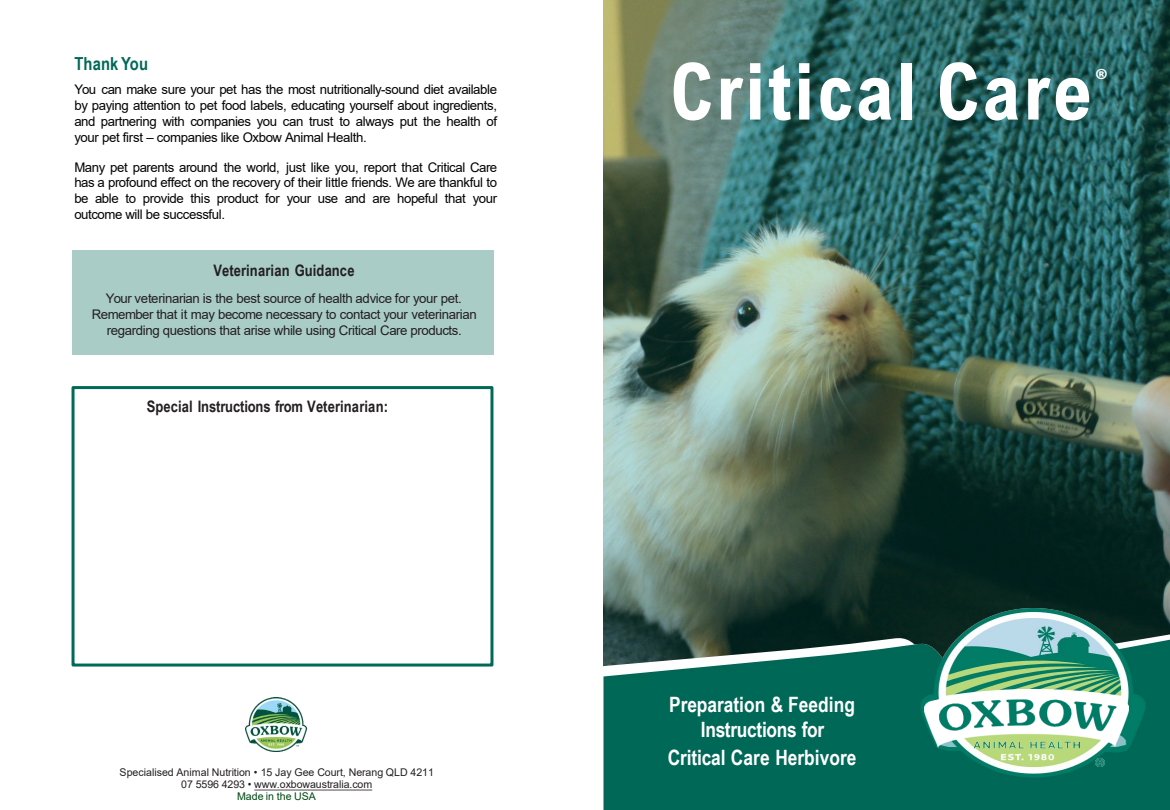
<style>
.page{position:relative;width:1170px;height:810px;background:#fff}
.page>*{position:absolute;margin:0;border:0;box-sizing:border-box;transform-origin:0 0}
.t1{font:700 78.75px "Arial Nova Cond";letter-spacing:.035em;color:#fff}
.t2{font:700 26.4px "Calibri";color:#fff}
.t3{font:700 21.15px/25.7px "Arial Narrow";color:#fff;text-align:center}
.t4{font:700 18px "Arial Narrow";letter-spacing:.01em;color:#016957}
.t5{font:700 15.9px "Arial Narrow";letter-spacing:.005em;color:#231f20}
.t6{font:13.2px/15.9px "Arial";letter-spacing:-.025em;color:#020302;text-align:justify}
.t7{font:13.2px/15.9px "Arial";letter-spacing:-.025em;color:#231f20;text-align:center}
.t8{font:10.65px/12px "Arial";letter-spacing:-.005em;color:#231f20;text-align:center}
.t9{font:10.65px "Arial";color:#004711}
</style>
<div class="page">
<img style="left:603px;top:0;width:567px;height:608px">
<img style="left:602px;top:608px;width:568px;height:201px">
<img style="left:925px;top:691px;width:203px;height:75px">
<svg style="left:254px;top:790px;width:118px;height:1px"></svg>
<div style="left:72px;top:251px;width:421px;height:104px;background:#a9ccc6"></div>
<div style="left:72px;top:386px;width:421px;height:281px;border:3px solid #016957"></div>
<img style="left:246px;top:698px;width:61px;height:53px">
<p class="t4" style="left:74px;top:50px;width:75px">Thank You</p>
<p class="t6" style="left:74px;top:82px;width:424px">You can make sure your pet has the most nutritionally-sound diet available by paying attention to pet food labels, educating yourself about ingredients, and partnering with companies you can trust to always put the health of your pet first – companies like Oxbow Animal Health.</p>
<p class="t6" style="left:74px;top:159px;width:424px">Many pet parents around the world, just like you, report that Critical Care has a profound effect on the recovery of their little friends. We are thankful to be able to provide this product for your use and are hopeful that your outcome will be successful.</p>
<p class="t5" style="left:213px;top:258px;width:143px">Veterinarian Guidance</p>
<p class="t7" style="left:106px;top:291px;width:358px">Your veterinarian is the best source of health advice for your pet.</p>
<p class="t7" style="left:92px;top:306px;width:386px">Remember that it may become necessary to contact your veterinarian regarding questions that arise while using Critical Care products.</p>
<p class="t5" style="left:147px;top:395px;width:243px">Special Instructions from Veterinarian:</p>
<p class="t8" style="left:120px;top:767px;width:316px">Specialised Animal Nutrition • 15 Jay Gee Court, Nerang QLD 4211<br>07 5596 4293 • www.oxbowaustralia.com</p>
<p class="t9" style="left:237px;top:789px;width:80px">Made in the USA</p>
<h2 class="t1" style="left:670px;top:42px;width:424px">Critical Care</h2>
<h2 class="t2" style="left:1095px;top:59px;width:15px">®</h2>
<p class="t3" style="left:669px;top:690px;width:187px">Preparation &amp; Feeding<br>Instructions for</p>
<p class="t3" style="left:668px;top:743px;width:190px">Critical Care Herbivore</p>
</div>
